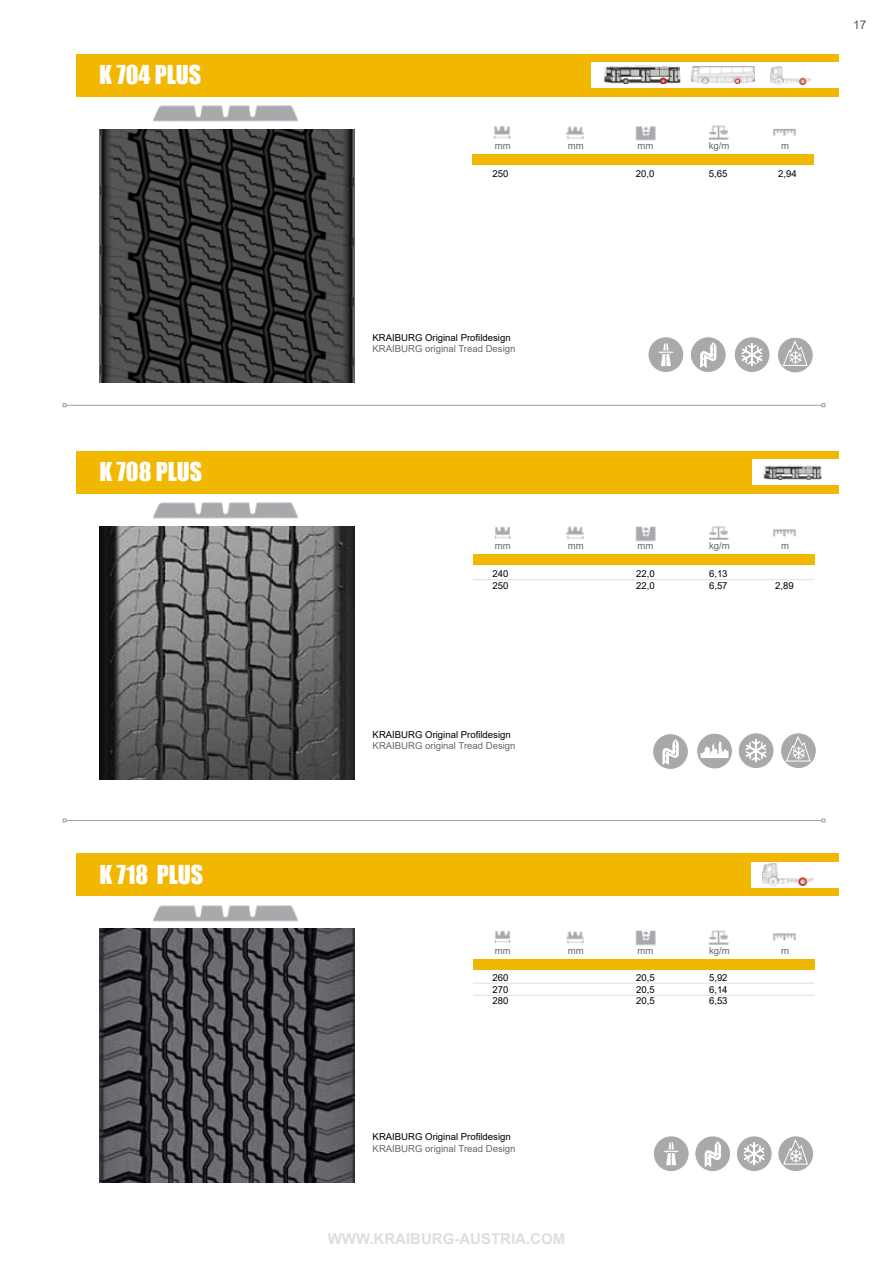
<style>
.page{position:relative;width:893px;height:1263px;background:#fff}
.page>*{position:absolute;margin:0;border:0;box-sizing:border-box;transform-origin:0 0}
.t1{font:23.85px "Impact";color:#fff}
.t2{font:700 15px "Arial";color:#dedede}
.t3{font:12px "Arial";color:#555454}
.t4{font:9.6px "Arial";color:#000}
.t5{font:9.6px "Arial";color:#686868}
</style>
<div class="page">
<hr style="left:66px;top:405px;width:756px;height:1px;background:#a1a1a1">
<svg style="left:821px;top:403px;width:4px;height:4px"></svg>
<hr style="left:66px;top:820px;width:756px;height:1px;background:#a1a1a1">
<img style="left:493px;top:126px;width:18px;height:13px">
<img style="left:566px;top:126px;width:18px;height:13px">
<img style="left:635px;top:126px;width:21px;height:15px">
<img style="left:708px;top:125px;width:21px;height:15px">
<img style="left:773px;top:129px;width:23px;height:7px">
<div style="left:473px;top:154px;width:341px;height:11px;background:#f2b700"></div>
<img style="left:99px;top:129px;width:255px;height:254px">
<div style="left:76px;top:54px;width:763px;height:43px;background:#f2b700"></div>
<div style="left:592px;top:62px;width:247px;height:26px;background:#fff"></div>
<img style="left:770px;top:67px;width:40px;height:18px">
<div style="left:648px;top:337px;width:36px;height:35px;background:#a8a9ab;border-radius:50%"></div>
<div style="left:648px;top:337px;width:36px;height:36px;border:1px solid #fff;border-radius:50%"></div>
<svg style="left:659px;top:343px;width:14px;height:23px"></svg>
<div style="left:690px;top:337px;width:36px;height:35px;background:#a8a9ab;border-radius:50%"></div>
<div style="left:690px;top:337px;width:36px;height:36px;border:1px solid #fff;border-radius:50%"></div>
<svg style="left:700px;top:342px;width:16px;height:26px"></svg>
<div style="left:734px;top:337px;width:36px;height:35px;background:#a8a9ab;border-radius:50%"></div>
<div style="left:734px;top:337px;width:36px;height:36px;border:1px solid #fff;border-radius:50%"></div>
<svg style="left:741px;top:343px;width:22px;height:23px"></svg>
<svg style="left:777px;top:337px;width:36px;height:36px"></svg>
<div style="left:777px;top:337px;width:36px;height:36px;border:1px solid #fff;border-radius:50%"></div>
<svg style="left:782px;top:339px;width:26px;height:28px"></svg>
<img style="left:691px;top:66px;width:64px;height:18px">
<img style="left:604px;top:65px;width:77px;height:19px">
<svg style="left:660px;top:78px;width:6px;height:6px"></svg>
<img style="left:153px;top:105px;width:145px;height:17px">
<img style="left:494px;top:527px;width:17px;height:12px">
<img style="left:566px;top:526px;width:18px;height:13px">
<img style="left:635px;top:526px;width:21px;height:16px">
<img style="left:708px;top:526px;width:21px;height:14px">
<img style="left:773px;top:529px;width:23px;height:8px">
<div style="left:473px;top:554px;width:341px;height:11px;background:#f2b700"></div>
<img style="left:99px;top:526px;width:255px;height:253px">
<div style="left:76px;top:451px;width:763px;height:43px;background:#f2b700"></div>
<hr style="left:473px;top:579px;width:342px;height:1px;background:#dedede">
<div style="left:752px;top:459px;width:87px;height:26px;background:#fff"></div>
<img style="left:764px;top:465px;width:57px;height:14px">
<img style="left:153px;top:502px;width:145px;height:17px">
<div style="left:653px;top:734px;width:35px;height:35px;background:#a8a9ab;border-radius:50%"></div>
<div style="left:652px;top:733px;width:37px;height:37px;border:1px solid #fff;border-radius:50%"></div>
<svg style="left:662px;top:739px;width:17px;height:26px"></svg>
<div style="left:697px;top:733px;width:35px;height:36px;background:#a8a9ab;border-radius:50%"></div>
<div style="left:696px;top:733px;width:37px;height:36px;border:1px solid #fff;border-radius:50%"></div>
<svg style="left:701px;top:742px;width:27px;height:16px"></svg>
<div style="left:738px;top:733px;width:36px;height:35px;background:#a8a9ab;border-radius:50%"></div>
<div style="left:738px;top:733px;width:36px;height:36px;border:1px solid #fff;border-radius:50%"></div>
<svg style="left:745px;top:739px;width:21px;height:23px"></svg>
<div style="left:781px;top:733px;width:35px;height:35px;background:#a8a9ab;border-radius:50%"></div>
<div style="left:780px;top:733px;width:36px;height:36px;border:1px solid #fff;border-radius:50%"></div>
<svg style="left:785px;top:735px;width:26px;height:27px"></svg>
<img style="left:494px;top:931px;width:17px;height:12px">
<img style="left:566px;top:931px;width:18px;height:13px">
<img style="left:635px;top:930px;width:21px;height:16px">
<img style="left:708px;top:930px;width:21px;height:15px">
<img style="left:773px;top:933px;width:23px;height:8px">
<div style="left:473px;top:959px;width:341px;height:10px;background:#f1b602"></div>
<hr style="left:473px;top:983px;width:342px;height:1px;background:#dedede">
<hr style="left:473px;top:995px;width:342px;height:1px;background:#dedede">
<img style="left:99px;top:929px;width:255px;height:253px">
<div style="left:76px;top:853px;width:763px;height:43px;background:#f2b700"></div>
<img style="left:153px;top:905px;width:145px;height:17px">
<div style="left:751px;top:862px;width:88px;height:25px;background:#fff"></div>
<img style="left:762px;top:863px;width:51px;height:23px">
<div style="left:653px;top:1136px;width:36px;height:35px;background:#a8a9ab;border-radius:50%"></div>
<div style="left:653px;top:1135px;width:36px;height:37px;border:1px solid #fff;border-radius:50%"></div>
<svg style="left:664px;top:1142px;width:15px;height:23px"></svg>
<div style="left:695px;top:1136px;width:36px;height:35px;background:#a8a9ab;border-radius:50%"></div>
<div style="left:695px;top:1135px;width:36px;height:37px;border:1px solid #fff;border-radius:50%"></div>
<svg style="left:705px;top:1141px;width:16px;height:26px"></svg>
<div style="left:736px;top:1136px;width:36px;height:35px;background:#a8a9ab;border-radius:50%"></div>
<div style="left:736px;top:1135px;width:36px;height:37px;border:1px solid #fff;border-radius:50%"></div>
<svg style="left:743px;top:1142px;width:22px;height:23px"></svg>
<div style="left:778px;top:1136px;width:36px;height:35px;background:#a8a9ab;border-radius:50%"></div>
<div style="left:778px;top:1135px;width:36px;height:37px;border:1px solid #fff;border-radius:50%"></div>
<svg style="left:783px;top:1138px;width:26px;height:27px"></svg>
<h1 class="t1" style="left:99px;top:56px;width:103px">K 704 PLUS</h1>
<h1 class="t1" style="left:99px;top:453px;width:104px">K 708 PLUS</h1>
<h1 class="t1" style="left:99px;top:856px;width:105px">K 718 PLUS</h1>
<p class="t5" style="left:495px;top:139px;width:17px">mm</p>
<p class="t5" style="left:568px;top:139px;width:17px">mm</p>
<p class="t5" style="left:637px;top:139px;width:17px">mm</p>
<p class="t5" style="left:709px;top:139px;width:22px">kg/m</p>
<p class="t5" style="left:781px;top:139px;width:9px">m</p>
<p class="t4" style="left:492px;top:167px;width:17px">250</p>
<p class="t4" style="left:636px;top:167px;width:20px">20,0</p>
<p class="t4" style="left:709px;top:167px;width:20px">5,65</p>
<p class="t4" style="left:778px;top:167px;width:20px">2,94</p>
<p class="t3" style="left:853px;top:17px;width:15px">17</p>
<p class="t4" style="left:372px;top:331px;width:140px">KRAIBURG Original Profildesign</p>
<p class="t5" style="left:372px;top:342px;width:144px">KRAIBURG original Tread Design</p>
<p class="t5" style="left:495px;top:539px;width:17px">mm</p>
<p class="t5" style="left:568px;top:539px;width:17px">mm</p>
<p class="t5" style="left:637px;top:539px;width:17px">mm</p>
<p class="t5" style="left:709px;top:539px;width:22px">kg/m</p>
<p class="t5" style="left:781px;top:539px;width:9px">m</p>
<p class="t4" style="left:493px;top:567px;width:17px">240</p>
<p class="t4" style="left:636px;top:567px;width:20px">22,0</p>
<p class="t4" style="left:709px;top:567px;width:20px">6,13</p>
<p class="t4" style="left:493px;top:579px;width:17px">250</p>
<p class="t4" style="left:636px;top:579px;width:20px">22,0</p>
<p class="t4" style="left:709px;top:579px;width:20px">6,57</p>
<p class="t4" style="left:775px;top:579px;width:20px">2,89</p>
<p class="t4" style="left:373px;top:728px;width:140px">KRAIBURG Original Profildesign</p>
<p class="t5" style="left:373px;top:739px;width:144px">KRAIBURG original Tread Design</p>
<p class="t5" style="left:495px;top:943px;width:17px">mm</p>
<p class="t5" style="left:568px;top:943px;width:17px">mm</p>
<p class="t5" style="left:637px;top:943px;width:17px">mm</p>
<p class="t5" style="left:709px;top:943px;width:22px">kg/m</p>
<p class="t5" style="left:781px;top:943px;width:9px">m</p>
<p class="t4" style="left:493px;top:971px;width:17px">260</p>
<p class="t4" style="left:636px;top:971px;width:20px">20,5</p>
<p class="t4" style="left:709px;top:971px;width:20px">5,92</p>
<p class="t4" style="left:493px;top:983px;width:17px">270</p>
<p class="t4" style="left:636px;top:983px;width:20px">20,5</p>
<p class="t4" style="left:709px;top:983px;width:20px">6,14</p>
<p class="t4" style="left:493px;top:994px;width:17px">280</p>
<p class="t4" style="left:636px;top:994px;width:20px">20,5</p>
<p class="t4" style="left:709px;top:994px;width:20px">6,53</p>
<p class="t4" style="left:373px;top:1130px;width:140px">KRAIBURG Original Profildesign</p>
<p class="t5" style="left:373px;top:1142px;width:144px">KRAIBURG original Tread Design</p>
<h2 class="t2" style="left:328px;top:1228px;width:239px">WWW.KRAIBURG-AUSTRIA.COM</h2>
</div>
